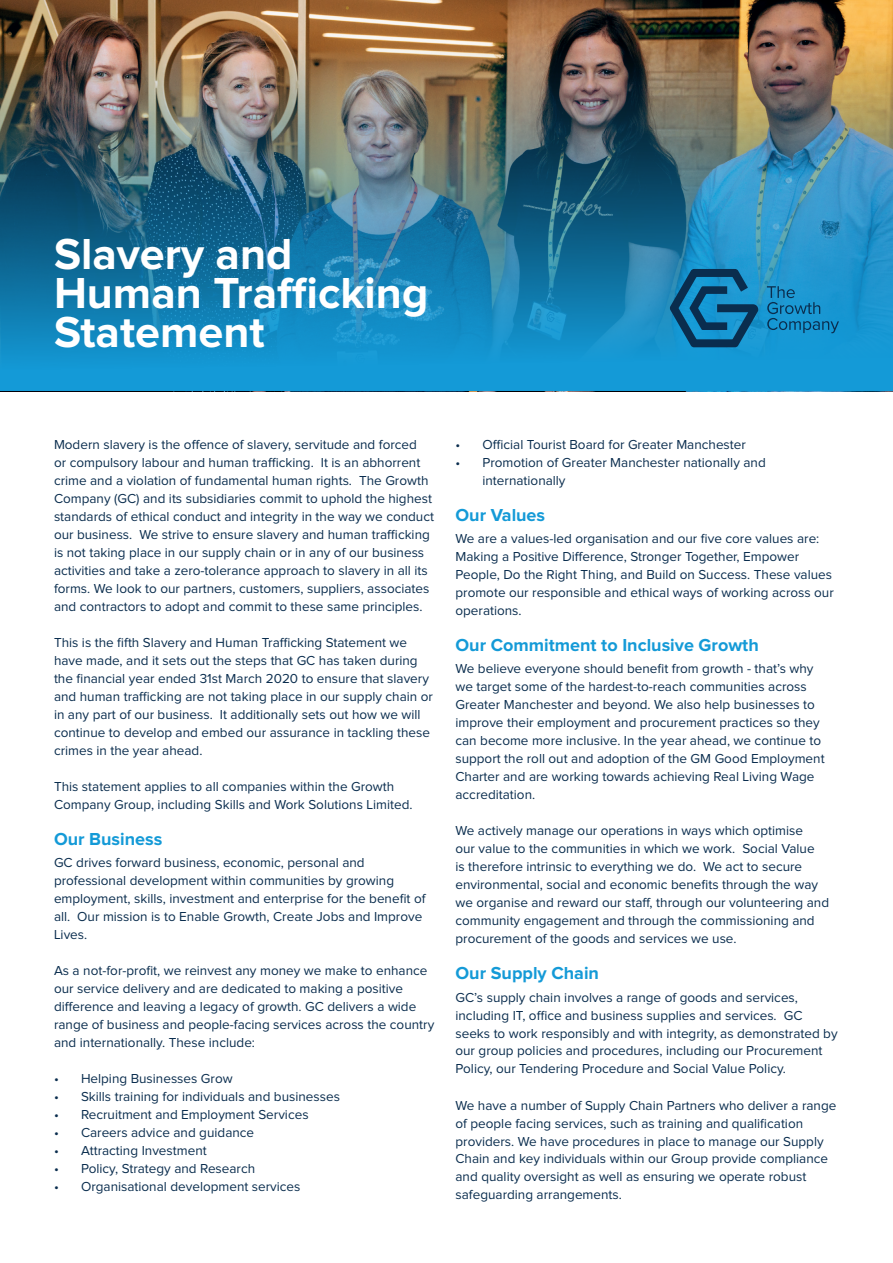
<style>
.page{position:relative;width:893px;height:1263px;background:#fff}
.page>*{position:absolute;margin:0;border:0;box-sizing:border-box;transform-origin:0 0}
.t1{font:700 45px/39px "Proxima Nova";color:#fff}
.t2{font:700 18px "Proxima Nova";color:#149ad7}
.t3{font:13.5px/18px "Proxima Nova";color:#0a2d4e}
</style>
<div class="page">
<img style="left:0;top:0;width:893px;height:391px">
<svg style="left:767px;top:286px;width:72px;height:47px;background:#1787bf"></svg>
<svg style="left:670px;top:269px;width:88px;height:78px;background:#136d9d"></svg>
<h1 class="t1" style="left:54px;top:236px;width:376px">Slavery and<br>Human Trafficking<br>Statement</h1>
<p class="t3" style="left:54px;top:436px;width:382px">Modern slavery is the offence of slavery, servitude and forced<br>or compulsory labour and human trafficking. It is an abhorrent crime and a violation of fundamental human rights. The Growth Company (GC) and its subsidiaries commit to uphold the highest standards of ethical conduct and integrity in the way we conduct our business. We strive to ensure slavery and human trafficking is not taking place in our supply chain or in any of our business activities and take a zero-tolerance approach to slavery in all its forms. We look to our partners, customers, suppliers, associates and contractors to adopt and commit to these same principles.</p>
<p class="t3" style="left:54px;top:634px;width:380px">This is the fifth Slavery and Human Trafficking Statement we have made, and it sets out the steps that GC has taken during the financial year ended 31st March 2020 to ensure that slavery and human trafficking are not taking place in our supply chain or in any part of our business. It additionally sets out how we will continue to develop and embed our assurance in tackling these crimes in the year ahead.</p>
<p class="t3" style="left:54px;top:778px;width:360px">This statement applies to all companies within the Growth<br>Company Group, including Skills and Work Solutions Limited.</p>
<h2 class="t2" style="left:54px;top:830px;width:110px">Our Business</h2>
<p class="t3" style="left:54px;top:854px;width:373px">GC drives forward business, economic, personal and professional development within communities by growing employment, skills, investment and enterprise for the benefit of all. Our mission is to Enable Growth, Create Jobs and Improve Lives.</p>
<p class="t3" style="left:54px;top:962px;width:382px">As a not-for-profit, we reinvest any money we make to enhance our service delivery and are dedicated to making a positive difference and leaving a legacy of growth. GC delivers a wide range of business and people-facing services across the country and internationally. These include:</p>
<p class="t3" style="left:54px;top:1070px;width:180px">• Helping Businesses Grow</p>
<p class="t3" style="left:54px;top:1088px;width:287px">• Skills training for individuals and businesses</p>
<p class="t3" style="left:54px;top:1106px;width:256px">• Recruitment and Employment Services</p>
<p class="t3" style="left:54px;top:1124px;width:202px">• Careers advice and guidance</p>
<p class="t3" style="left:54px;top:1142px;width:154px">• Attracting Investment</p>
<p class="t3" style="left:54px;top:1160px;width:203px">• Policy, Strategy and Research</p>
<p class="t3" style="left:54px;top:1178px;width:248px">• Organisational development services</p>
<p class="t3" style="left:455px;top:436px;width:292px">• Official Tourist Board for Greater Manchester</p>
<p class="t3" style="left:482px;top:454px;width:285px;text-indent:-27px">• Promotion of Greater Manchester nationally and internationally</p>
<h2 class="t2" style="left:455px;top:506px;width:91px">Our Values</h2>
<p class="t3" style="left:455px;top:530px;width:380px">We are a values-led organisation and our five core values are:<br>Making a Positive Difference, Stronger Together, Empower People, Do the Right Thing, and Build on Success. These values promote our responsible and ethical ways of working across our operations.</p>
<h2 class="t2" style="left:455px;top:637px;width:305px">Our Commitment to Inclusive Growth</h2>
<p class="t3" style="left:455px;top:660px;width:371px">We believe everyone should benefit from growth - that’s why we target some of the hardest-to-reach communities across Greater Manchester and beyond. We also help businesses to improve their employment and procurement practices so they can become more inclusive. In the year ahead, we continue to support the roll out and adoption of the GM Good Employment Charter and are working towards achieving Real Living Wage accreditation.</p>
<p class="t3" style="left:455px;top:822px;width:375px">We actively manage our operations in ways which optimise<br>our value to the communities in which we work. Social Value<br>is therefore intrinsic to everything we do. We act to secure environmental, social and economic benefits through the way we organise and reward our staff, through our volunteering and community engagement and through the commissioning and procurement of the goods and services we use.</p>
<h2 class="t2" style="left:455px;top:965px;width:145px">Our Supply Chain</h2>
<p class="t3" style="left:455px;top:988px;width:384px">GC’s supply chain involves a range of goods and services, including IT, office and business supplies and services. GC seeks to work responsibly and with integrity, as demonstrated by our group policies and procedures, including our Procurement Policy, our Tendering Procedure and Social Value Policy.</p>
<p class="t3" style="left:455px;top:1096px;width:382px">We have a number of Supply Chain Partners who deliver a range of people facing services, such as training and qualification providers. We have procedures in place to manage our Supply Chain and key individuals within our Group provide compliance and quality oversight as well as ensuring we operate robust safeguarding arrangements.</p>
</div>
